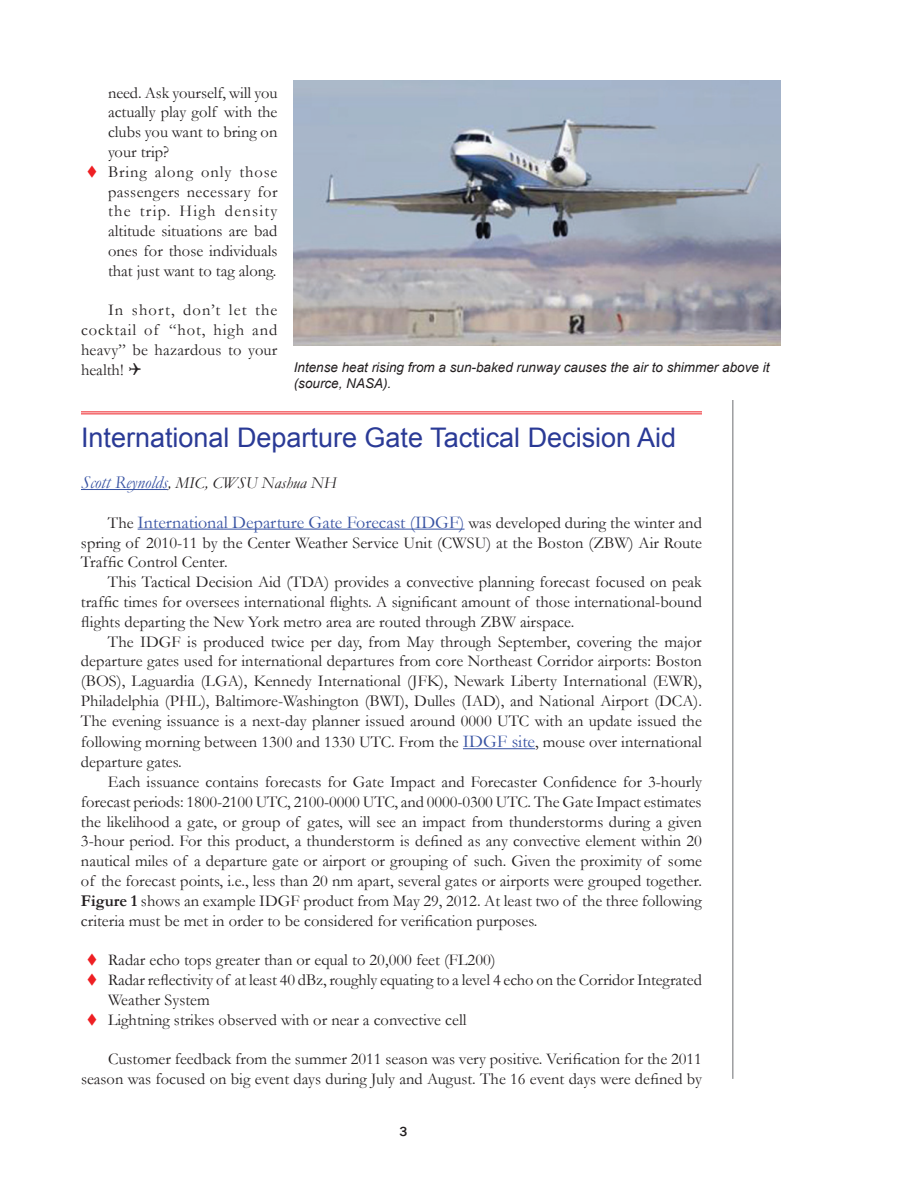
<style>
.page{position:relative;width:918px;height:1188px;background:#fff}
.page>*{position:absolute;margin:0;border:0;box-sizing:border-box;transform-origin:0 0}
.t1{font:27px "Arial";color:#2a3a96}
.t2{font:18px "Garamond";color:#3853a3}
.t3{font:16.5px/19.8px "Garamond";color:#231f20}
.t4{font:italic 16.5px "Garamond";color:#231f20}
.t5{font:italic 13.5px/16.2px "Arial";color:#231f20}
.t6{font:500 13.5px "Franklin Gothic";color:#231f20}
.s1{font-size:18px;color:#3853a3}
.s2{font-size:16.5px;color:#231f20}
.s3{font-weight:700}
</style>
<div class="page">
<hr style="left:733px;top:83px;width:1px;height:996px;background:#6c6d70">
<div style="left:706px;top:60px;width:47px;height:340px;background:#fff"></div>
<hr style="left:81px;top:411px;width:621px;height:1px;background:#ee1f23">
<hr style="left:81px;top:413px;width:621px;height:1px;background:#ee1f23">
<hr style="left:81px;top:489px;width:87px;height:1px;background:#3853a3">
<hr style="left:138px;top:529px;width:327px;height:1px;background:#3853a3">
<hr style="left:463px;top:748px;width:72px;height:1px;background:#3853a3">
<img style="left:294px;top:81px;width:486px;height:265px">
<p class="t3" style="left:108px;top:82px;width:171px">need. Ask yourself, will you actually play golf with the clubs you want to bring on your trip?<br>Bring along only those passengers necessary for the trip. High density altitude situations are bad ones for those individuals that just want to tag along.</p>
<p class="t3" style="left:81px;top:300px;width:198px;text-align:justify;text-indent:27px">In short, don’t let the cocktail of “hot, high and heavy” be hazardous to your health!</p>
<p class="t5" style="left:294px;top:360px;width:477px">Intense heat rising from a sun-baked runway causes the air to shimmer above it (source, NASA).</p>
<h1 class="t1" style="left:81px;top:420px;width:597px">International Departure Gate Tactical Decision Aid</h1>
<p class="t4" style="left:81px;top:472px;width:257px"><span class="s1">Scott Reynolds</span>, MIC, CWSU Nashua NH</p>
<p class="t2" style="left:108px;top:510px;width:595px"><span class="s2">The</span> International Departure Gate Forecast (IDGF) <span class="s2">was developed during the winter and</span></p>
<p class="t3" style="left:81px;top:532px;width:622px">spring of 2010-11 by the Center Weather Service Unit (CWSU) at the Boston (ZBW) Air Route<br>Traffic Control Center.</p>
<p class="t3" style="left:81px;top:572px;width:623px;text-align:justify;text-indent:27px">This Tactical Decision Aid (TDA) provides a convective planning forecast focused on peak traffic times for oversees international flights. A significant amount of those international-bound flights departing the New York metro area are routed through ZBW airspace.</p>
<p class="t3" style="left:81px;top:631px;width:623px;text-align:justify;text-indent:27px">The IDGF is produced twice per day, from May through September, covering the major departure gates used for international departures from core Northeast Corridor airports: Boston (BOS), Laguardia (LGA), Kennedy International (JFK), Newark Liberty International (EWR), Philadelphia (PHL), Baltimore-Washington (BWI), Dulles (IAD), and National Airport (DCA).<br>The evening issuance is a next-day planner issued around 0000 UTC with an update issued the</p>
<p class="t3" style="left:81px;top:732px;width:623px">following morning between 1300 and 1330 UTC. From the <span class="s1">IDGF site</span>, mouse over international departure gates.</p>
<p class="t3" style="left:81px;top:771px;width:623px;text-align:justify;text-indent:27px">Each issuance contains forecasts for Gate Impact and Forecaster Confidence for 3-hourly forecast periods: 1800-2100 UTC, 2100-0000 UTC, and 0000-0300 UTC. The Gate Impact estimates the likelihood a gate, or group of gates, will see an impact from thunderstorms during a given 3-hour period. For this product, a thunderstorm is defined as any convective element within 20 nautical miles of a departure gate or airport or grouping of such. Given the proximity of some of the forecast points, i.e., less than 20 nm apart, several gates or airports were grouped together.<br><span class="s3">Figure 1</span> shows an example IDGF product from May 29, 2012. At least two of the three following criteria must be met in order to be considered for verification purposes.</p>
<p class="t3" style="left:108px;top:950px;width:595px">Radar echo tops greater than or equal to 20,000 feet (FL200)<br>Radar reflectivity of at least 40 dBz, roughly equating to a level 4 echo on the Corridor Integrated Weather System<br>Lightning strikes observed with or near a convective cell</p>
<p class="t3" style="left:81px;top:1049px;width:622px;text-align:right">Customer feedback from the summer 2011 season was very positive. Verification for the 2011 season was focused on big event days during July and August. The 16 event days were defined by</p>
<p class="t6" style="left:400px;top:1123px;width:9px">3</p>
</div>
